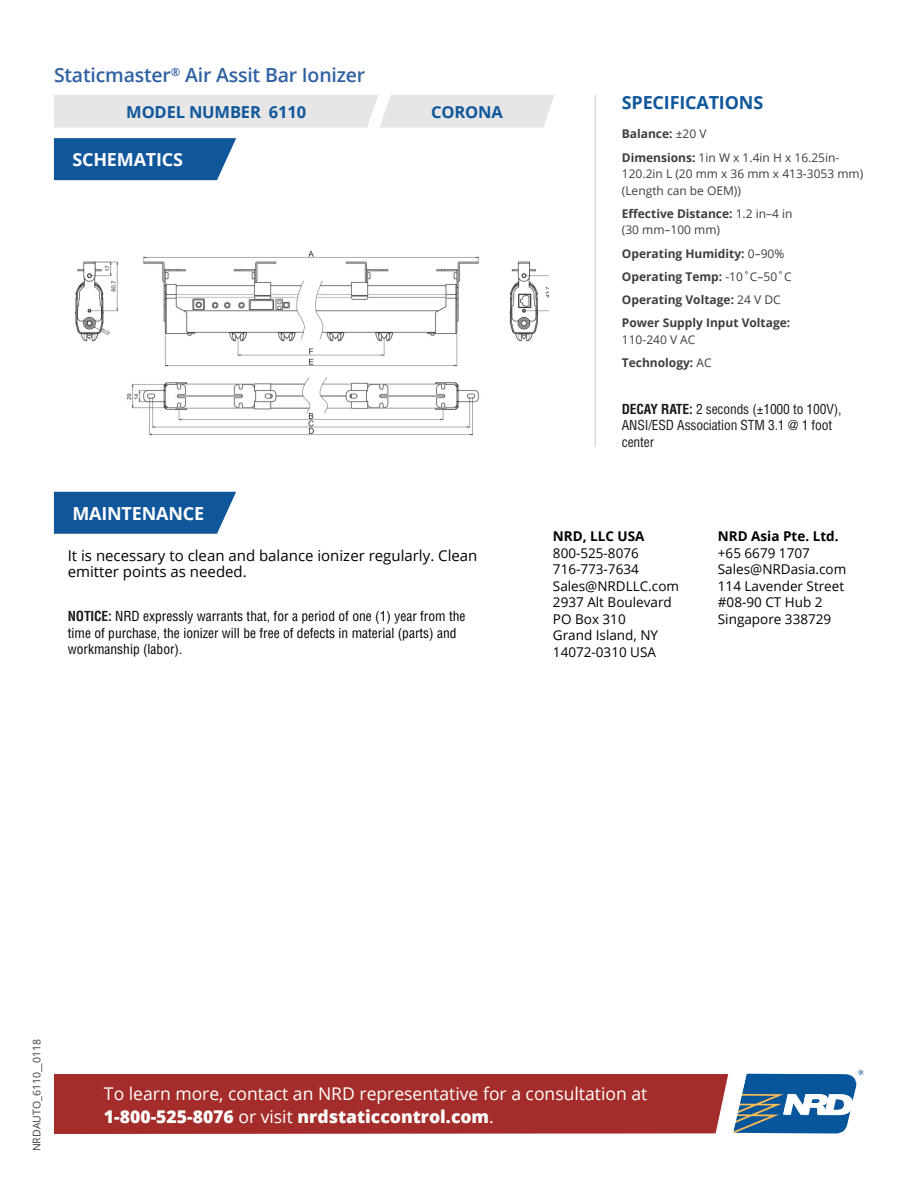
<style>
.page{position:relative;width:918px;height:1188px;background:#fff}
.page>*{position:absolute;margin:0;border:0;box-sizing:border-box;transform-origin:0 0}
.t1{font:600 19.5px "Open Sans";letter-spacing:-.01em;color:#3061a3}
.t2{font:700 18px "Open Sans";letter-spacing:-.01em;color:#fff}
.t3{font:700 18px "Open Sans";letter-spacing:-.01em;color:#10569b}
.t4{font:17.55px/23px "Open Sans";color:#fff}
.t5{font:700 16.5px "Open Sans";letter-spacing:-.01em;color:#10569b}
.t6{font:15px/16.5px "Open Sans";color:#000}
.t7{font:13.5px/16.5px "Open Sans";color:#000}
.t8{font:condensed 13.5px/16.5px "Helvetica";color:#000}
.t9{font:condensed 13.5px/16.5px "Helvetica";letter-spacing:-.01em;color:#1a1a1a}
.t10{font:700 12px/16.5px "Open Sans";color:#3e3e3f}
.t11{font:12px/16.5px "Open Sans";color:#3e3e3f}
.t12{font:10.5px "Open Sans";color:#3e3e3f}
.s1{font-weight:700;color:#1a1a1a}
.s2{font-weight:400}
.s3{font-weight:700}
.s4{font-weight:800}
</style>
<div class="page">
<img style="left:75px;top:250px;width:474px;height:186px">
<svg style="left:54px;top:492px;width:182px;height:42px;background:#1d5fa0"></svg>
<svg style="left:54px;top:138px;width:182px;height:42px;background:#1d5fa0"></svg>
<hr style="left:595px;top:95px;width:1px;height:352px;background:#ccc">
<div style="left:54px;top:95px;width:500px;height:33px;background:#e6e6e6"></div>
<div style="left:54px;top:1074px;width:674px;height:60px;background:#a42d2c"></div>
<img style="left:733px;top:1069px;width:131px;height:65px">
<p class="t1" style="left:54px;top:62px;width:313px">Staticmaster<sup>®</sup> Air Assit Bar Ionizer</p>
<p class="t5" style="left:126px;top:100px;width:181px">MODEL NUMBER 6110</p>
<p class="t5" style="left:431px;top:100px;width:73px">CORONA</p>
<p class="t2" style="left:72px;top:147px;width:112px">SCHEMATICS</p>
<p class="t2" style="left:72px;top:500px;width:133px">MAINTENANCE</p>
<p class="t6" style="left:68px;top:547px;width:411px">It is necessary to clean and balance ionizer regularly. Clean emitter points as needed.</p>
<p class="t8" style="left:68px;top:608px;width:399px"><span class="s1">NOTICE:</span> NRD expressly warrants that, for a period of one (1) year from the time of purchase, the ionizer will be free of defects in material (parts) and workmanship (labor).</p>
<p class="t3" style="left:622px;top:89px;width:143px">SPECIFICATIONS</p>
<p class="t10" style="left:622px;top:125px;width:86px">Balance: <span class="s2">±20 V</span></p>
<p class="t11" style="left:622px;top:149px;width:243px"><span class="s3">Dimensions:</span> 1in W x 1.4in H x 16.25in-<br>120.2in L (20 mm x 36 mm x 413-3053 mm) (Length can be OEM))</p>
<p class="t11" style="left:622px;top:205px;width:172px"><span class="s3">Effective Distance:</span> 1.2 in–4 in (30 mm–100 mm)</p>
<p class="t10" style="left:622px;top:245px;width:164px">Operating Humidity: <span class="s2">0–90%</span></p>
<p class="t10" style="left:622px;top:268px;width:171px">Operating Temp: <span class="s2">-10˚C–50˚C</span></p>
<p class="t10" style="left:622px;top:291px;width:160px">Operating Voltage: <span class="s2">24 V DC</span></p>
<p class="t10" style="left:622px;top:314px;width:170px">Power Supply Input Voltage:<br><span class="s2">110-240 V AC</span></p>
<p class="t10" style="left:622px;top:354px;width:91px">Technology: <span class="s2">AC</span></p>
<p class="t9" style="left:622px;top:400px;width:221px"><span class="s3">DECAY RATE:</span> 2 seconds (±1000 to 100V),<br>ANSI/ESD Association STM 3.1 @ 1 foot center</p>
<p class="t7" style="left:553px;top:528px;width:128px"><span class="s3">NRD, LLC USA<br></span>800-525-8076<br>716-773-7634<br>Sales@NRDLLC.com<br>2937 Alt Boulevard<br>PO Box 310<br>Grand Island, NY<br>14072-0310 USA</p>
<p class="t7" style="left:718px;top:528px;width:130px"><span class="s3">NRD Asia Pte. Ltd. </span>+65 6679 1707<br>Sales@NRDasia.com<br>114 Lavender Street #08-90 CT Hub 2<br>Singapore 338729</p>
<p class="t12" style="left:29px;top:1151px;width:114px;rotate:-90deg">NRDAUTO_6110__0118</p>
<p class="t4" style="left:104px;top:1082px;width:545px">To learn more, contact an NRD representative for a consultation at<br><span class="s4">1-800-525-8076</span> or visit <span class="s4">nrdstaticcontrol.com</span>.</p>
</div>
